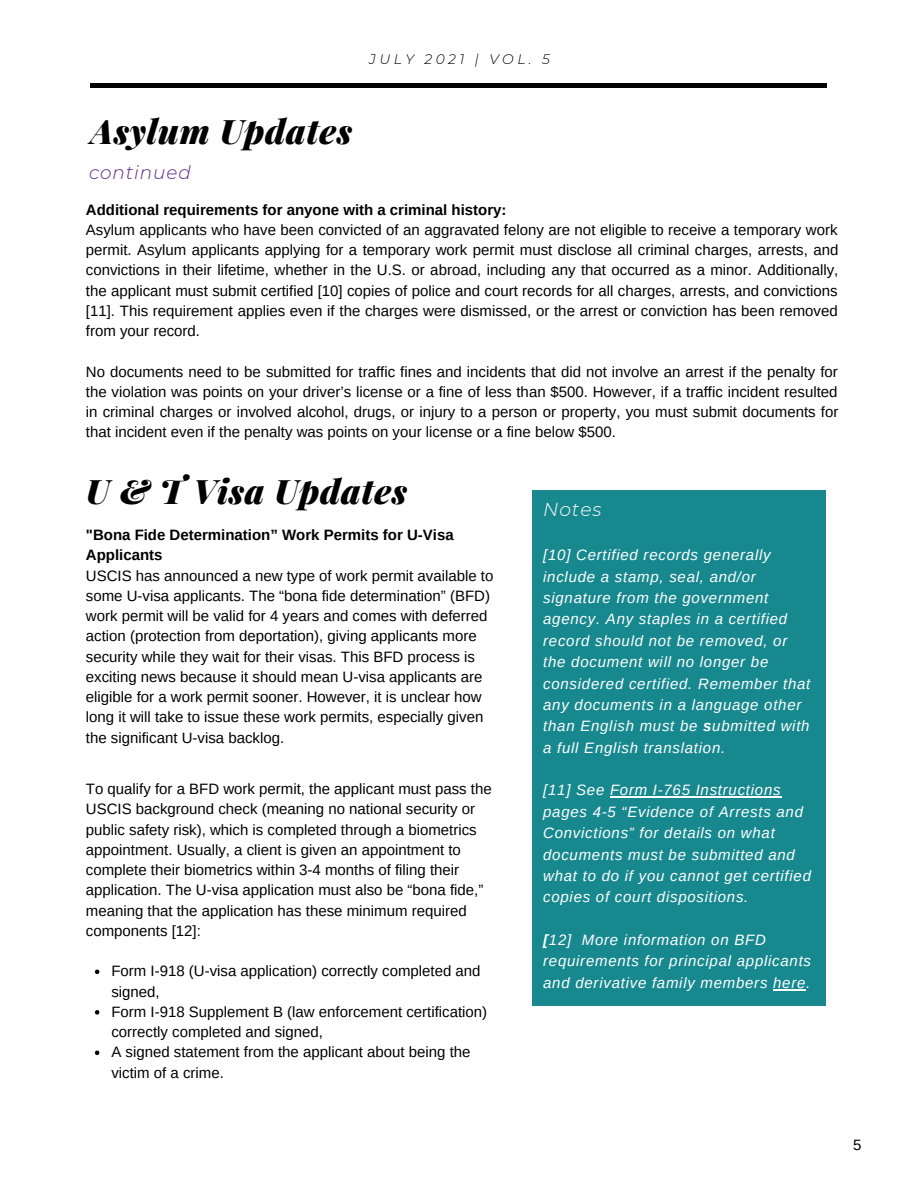
<style>
.page{position:relative;width:918px;height:1188px;background:#fff}
.page>*{position:absolute;margin:0;border:0;box-sizing:border-box;transform-origin:0 0}
.t1{font:italic 900 33.75px "Playfair Display";letter-spacing:.02em;color:#000}
.t2{font:italic 300 18.75px "Montserrat";letter-spacing:.05em;color:#fff}
.t3{font:italic 300 18.45px "Montserrat";letter-spacing:.05em;color:#592c89}
.t4{font:15px/20.2px "Arimo";color:#000}
.t5{font:italic 15px/21.3px "Arimo";letter-spacing:.05em;color:#fff}
.t6{font:700 15px/20.2px "Arimo";color:#000}
.t7{font:italic 300 13.8px "Montserrat";letter-spacing:.25em;color:#000}
.s1{font-weight:700}
</style>
<div class="page">
<hr style="left:91px;top:83px;width:736px;height:4px;background:#000">
<div style="left:532px;top:490px;width:294px;height:516px;background:#18888f"></div>
<svg style="left:95px;top:970px;width:4px;height:4px"></svg>
<svg style="left:95px;top:1010px;width:4px;height:5px"></svg>
<svg style="left:95px;top:1051px;width:4px;height:4px"></svg>
<hr style="left:610px;top:797px;width:171px;height:1px;background:#fff">
<hr style="left:773px;top:989px;width:33px;height:1px;background:#fff">
<p class="t7" style="left:369px;top:51px;width:182px">JULY 2021 | VOL. 5</p>
<p class="t1" style="left:91px;top:107px;width:263px">Asylum Updates</p>
<p class="t3" style="left:89px;top:161px;width:103px">continued</p>
<p class="t6" style="left:86px;top:199px;width:422px">Additional requirements for anyone with a criminal history:</p>
<p class="t4" style="left:86px;top:220px;width:754px;text-align:justify">Asylum applicants who have been convicted of an aggravated felony are not eligible to receive a temporary work permit. Asylum applicants applying for a temporary work permit must disclose all criminal charges, arrests, and convictions in their lifetime, whether in the U.S. or abroad, including any that occurred as a minor. Additionally, the applicant must submit certified [10] copies of police and court records for all charges, arrests, and convictions [11]. This requirement applies even if the charges were dismissed, or the arrest or conviction has been removed from your record.</p>
<p class="t4" style="left:86px;top:361px;width:754px;text-align:justify">No documents need to be submitted for traffic fines and incidents that did not involve an arrest if the penalty for the violation was points on your driver’s license or a fine of less than $500. However, if a traffic incident resulted in criminal charges or involved alcohol, drugs, or injury to a person or property, you must submit documents for that incident even if the penalty was points on your license or a fine below $500.</p>
<p class="t1" style="left:86px;top:467px;width:323px">U &amp; T Visa Updates</p>
<p class="t6" style="left:86px;top:525px;width:369px">"Bona Fide Determination” Work Permits for U-Visa<br>Applicants</p>
<p class="t4" style="left:86px;top:565px;width:409px">USCIS has announced a new type of work permit available to some U-visa applicants. The “bona fide determination” (BFD) work permit will be valid for 4 years and comes with deferred action (protection from deportation), giving applicants more security while they wait for their visas. This BFD process is exciting news because it should mean U-visa applicants are eligible for a work permit sooner. However, it is unclear how long it will take to issue these work permits, especially given the significant U-visa backlog.</p>
<p class="t4" style="left:86px;top:779px;width:407px">To qualify for a BFD work permit, the applicant must pass the USCIS background check (meaning no national security or public safety risk), which is completed through a biometrics appointment. Usually, a client is given an appointment to complete their biometrics within 3-4 months of filing their application. The U-visa application must also be “bona fide,” meaning that the application has these minimum required components [12]:</p>
<p class="t4" style="left:111px;top:961px;width:371px">Form I-918 (U-visa application) correctly completed and signed,</p>
<p class="t4" style="left:111px;top:1001px;width:377px">Form I-918 Supplement B (law enforcement certification) correctly completed and signed,</p>
<p class="t4" style="left:111px;top:1042px;width:361px">A signed statement from the applicant about being the victim of a crime.</p>
<p class="t2" style="left:543px;top:498px;width:60px">Notes</p>
<p class="t5" style="left:543px;top:544px;width:269px">[10] Certified records generally include a stamp, seal, and/or signature from the government agency. Any staples in a certified record should not be removed, or the document will no longer be considered certified. Remember that any documents in a language other than English must be <span class="s1">s</span>ubmitted with a full English translation.</p>
<p class="t5" style="left:543px;top:780px;width:269px">[11] See Form I-765 Instructions pages 4-5 “Evidence of Arrests and Convictions” for details on what documents must be submitted and what to do if you cannot get certified copies of court dispositions.</p>
<p class="t5" style="left:543px;top:929px;width:269px"><span class="s1">[</span>12] More information on BFD requirements for principal applicants and derivative family members here.</p>
<p class="t4" style="left:853px;top:1135px;width:10px">5</p>
</div>
